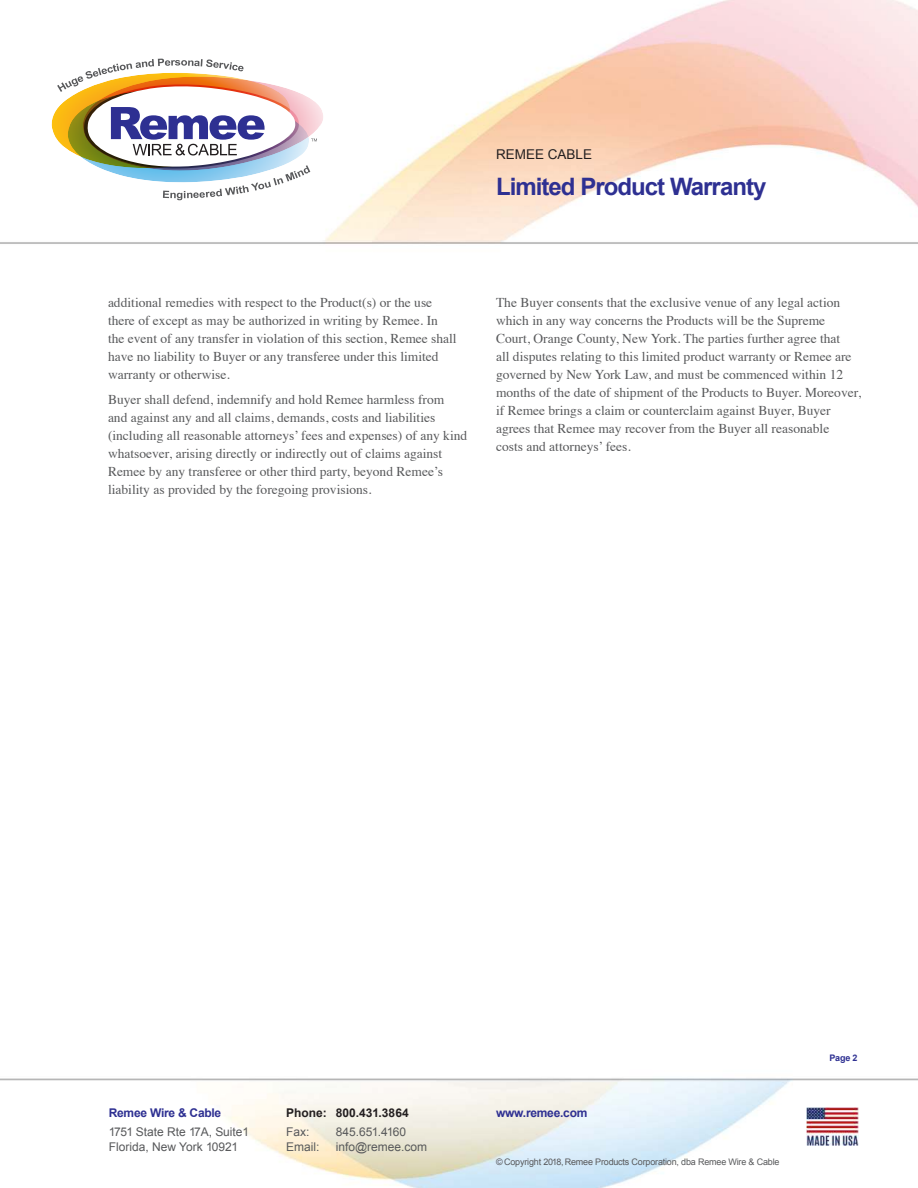
<style>
.page{position:relative;width:918px;height:1188px;background:#fff}
.page>*{position:absolute;margin:0;border:0;box-sizing:border-box;transform-origin:0 0}
.t1{font:700 24px "Arial";letter-spacing:-.04em;color:#2e3092}
.t2{font:13.5px/18px "Times";color:#58595b}
.t3{font:13.5px "Arial";color:#231f20}
.t4{font:12px/15px "Arial";color:#58595b}
.t5{font:700 12px "Arial";letter-spacing:-.02em;color:#2e3092}
.t6{font:700 12px "Arial";color:#231f20}
.t7{font:9px "Arial";letter-spacing:-.02em;color:#58595b}
.t8{font:700 9px "Arial";color:#2e3092}
</style>
<div class="page">
<img style="left:0;top:0;width:918px;height:1188px">
<img style="left:807px;top:1107px;width:51px;height:38px">
<img style="left:317px;top:77px;width:6px;height:94px">
<img style="left:52px;top:73px;width:5px;height:95px">
<svg style="left:57px;top:59px;width:260px;height:141px"></svg>
<p class="t3" style="left:496px;top:149px;width:98px">REMEE CABLE</p>
<h1 class="t1" style="left:496px;top:178px;width:272px">Limited Product Warranty</h1>
<p class="t2" style="left:108px;top:295px;width:350px">additional remedies with respect to the Product(s) or the use there of except as may be authorized in writing by Remee. In the event of any transfer in violation of this section, Remee shall have no liability to Buyer or any transferee under this limited warranty or otherwise.</p>
<p class="t2" style="left:108px;top:392px;width:361px">Buyer shall defend, indemnify and hold Remee harmless from<br>and against any and all claims, demands, costs and liabilities (including all reasonable attorneys’ fees and expenses) of any kind whatsoever, arising directly or indirectly out of claims against Remee by any transferee or other third party, beyond Remee’s liability as provided by the foregoing provisions.</p>
<p class="t2" style="left:496px;top:295px;width:367px">The Buyer consents that the exclusive venue of any legal action which in any way concerns the Products will be the Supreme Court, Orange County, New York. The parties further agree that<br>all disputes relating to this limited product warranty or Remee are governed by New York Law, and must be commenced within 12 months of the date of shipment of the Products to Buyer. Moreover, if Remee brings a claim or counterclaim against Buyer, Buyer agrees that Remee may recover from the Buyer all reasonable<br>costs and attorneys’ fees.</p>
<p class="t5" style="left:109px;top:1108px;width:114px">Remee Wire &amp; Cable</p>
<p class="t4" style="left:109px;top:1125px;width:142px">1751 State Rte 17A, Suite1<br>Florida, New York 10921</p>
<p class="t6" style="left:286px;top:1108px;width:124px">Phone: 800.431.3864</p>
<p class="t4" style="left:286px;top:1125px;width:25px">Fax:</p>
<p class="t4" style="left:336px;top:1125px;width:72px">845.651.4160</p>
<p class="t4" style="left:286px;top:1140px;width:35px">Email:</p>
<p class="t4" style="left:336px;top:1140px;width:93px">info@remee.com</p>
<p class="t5" style="left:496px;top:1108px;width:93px">www.remee.com</p>
<p class="t7" style="left:496px;top:1158px;width:285px">© Copyright 2018, Remee Products Corporation, dba Remee Wire &amp; Cable</p>
<p class="t8" style="left:829px;top:1054px;width:30px">Page 2</p>
</div>
